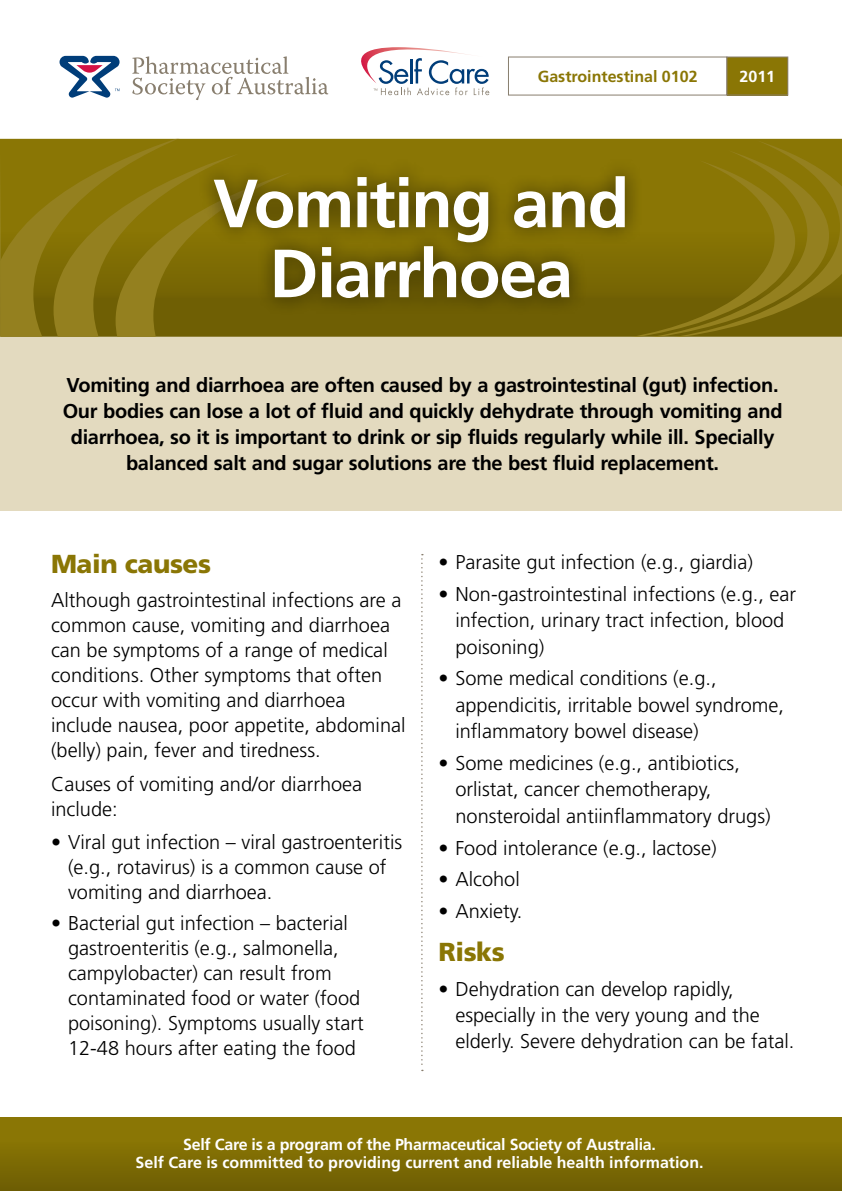
<style>
.page{position:relative;width:842px;height:1191px;background:#fff}
.page>*{position:absolute;margin:0;border:0;box-sizing:border-box;transform-origin:0 0}
.t1{font:700 68px/70px "Frutiger LT Std";letter-spacing:-.025em;color:#fff;text-align:center}
.t2{font:900 26px "Frutiger LT Std";letter-spacing:-.015em;color:#8a7605}
.t3{font:300 20px/25px "Frutiger LT Std";color:#000}
.t4{font:700 20px/26px "Frutiger LT Std";letter-spacing:-.015em;color:#000;text-align:center}
.t5{font:700 16px/18px "Frutiger LT Std";color:#fff;text-align:center}
.t6{font:700 16px "Frutiger LT Std";color:#8a7605}
</style>
<div class="page">
<svg style="left:408px;top:139px;width:434px;height:198px"></svg>
<svg style="left:0;top:139px;width:408px;height:198px;fill:#8a7605"></svg>
<svg style="left:54px;top:154px;width:395px;height:183px;fill:#8a7605"></svg>
<svg style="left:116px;top:172px;width:376px;height:165px"></svg>
<svg style="left:635px;top:140px;width:207px;height:197px;fill:#8a7605"></svg>
<svg style="left:613px;top:150px;width:216px;height:187px"></svg>
<svg style="left:590px;top:160px;width:205px;height:177px"></svg>
<div style="left:0;top:337px;width:842px;height:173px;background:#e3dabf"></div>
<div style="left:0;top:1117px;width:842px;height:74px;background:linear-gradient(to bottom,#917c05,#6f5f03)"></div>
<svg style="left:421px;top:554px;width:2px;height:517px"></svg>
<div style="left:196px;top:158px;width:447px;height:158px;background:#000;opacity:.5"></div>
<div style="left:727px;top:57px;width:61px;height:38px;background:#8a7605"></div>
<div style="left:727px;top:57px;width:61px;height:38px;border:1px solid #887e6e"></div>
<svg style="left:60px;top:56px;width:60px;height:42px"></svg>
<svg style="left:132px;top:56px;width:196px;height:44px"></svg>
<svg style="left:361px;top:47px;width:128px;height:48px"></svg>
<p class="t6" style="left:538px;top:67px;width:161px">Gastrointestinal 0102</p>
<p class="t5" style="left:739px;top:68px;width:37px">2011</p>
<h1 class="t1" style="left:213px;top:169px;width:418px">Vomiting and<br>Diarrhoea</h1>
<p class="t4" style="left:63px;top:372px;width:721px">Vomiting and diarrhoea are often caused by a gastrointestinal (gut) infection.<br>Our bodies can lose a lot of fluid and quickly dehydrate through vomiting and diarrhoea, so it is important to drink or sip fluids regularly while ill. Specially balanced salt and sugar solutions are the best fluid replacement.</p>
<h2 class="t2" style="left:51px;top:548px;width:162px">Main causes</h2>
<p class="t3" style="left:51px;top:588px;width:356px">Although gastrointestinal infections are a common cause, vomiting and diarrhoea can be symptoms of a range of medical conditions. Other symptoms that often occur with vomiting and diarrhoea include nausea, poor appetite, abdominal (belly) pain, fever and tiredness.</p>
<p class="t3" style="left:51px;top:771px;width:313px">Causes of vomiting and/or diarrhoea include:</p>
<p class="t3" style="left:68px;top:830px;width:336px;text-indent:-17px">• Viral gut infection – viral gastroenteritis (e.g., rotavirus) is a common cause of vomiting and diarrhoea.</p>
<p class="t3" style="left:68px;top:910px;width:297px;text-indent:-17px">• Bacterial gut infection – bacterial gastroenteritis (e.g., salmonella, campylobacter) can result from contaminated food or water (food poisoning). Symptoms usually start 12-48 hours after eating the food</p>
<p class="t3" style="left:438px;top:550px;width:316px">• Parasite gut infection (e.g., giardia)</p>
<p class="t3" style="left:455px;top:581px;width:342px;line-height:26.2px;text-indent:-17px">• Non-gastrointestinal infections (e.g., ear infection, urinary tract infection, blood poisoning)</p>
<p class="t3" style="left:455px;top:665px;width:330px;line-height:26.2px;text-indent:-17px">• Some medical conditions (e.g., appendicitis, irritable bowel syndrome, inflammatory bowel disease)</p>
<p class="t3" style="left:455px;top:750px;width:317px;line-height:26.2px;text-indent:-17px">• Some medicines (e.g., antibiotics, orlistat, cancer chemotherapy, nonsteroidal antiinflammatory drugs)</p>
<p class="t3" style="left:438px;top:835px;width:280px">• Food intolerance (e.g., lactose)</p>
<p class="t3" style="left:438px;top:867px;width:83px">• Alcohol</p>
<p class="t3" style="left:438px;top:899px;width:86px">• Anxiety.</p>
<h2 class="t2" style="left:438px;top:936px;width:68px">Risks</h2>
<p class="t3" style="left:455px;top:976px;width:340px;line-height:26.2px;text-indent:-17px">• Dehydration can develop rapidly, especially in the very young and the elderly. Severe dehydration can be fatal.</p>
<p class="t5" style="left:136px;top:1135px;width:569px">Self Care is a program of the Pharmaceutical Society of Australia.<br>Self Care is committed to providing current and reliable health information.</p>
</div>
